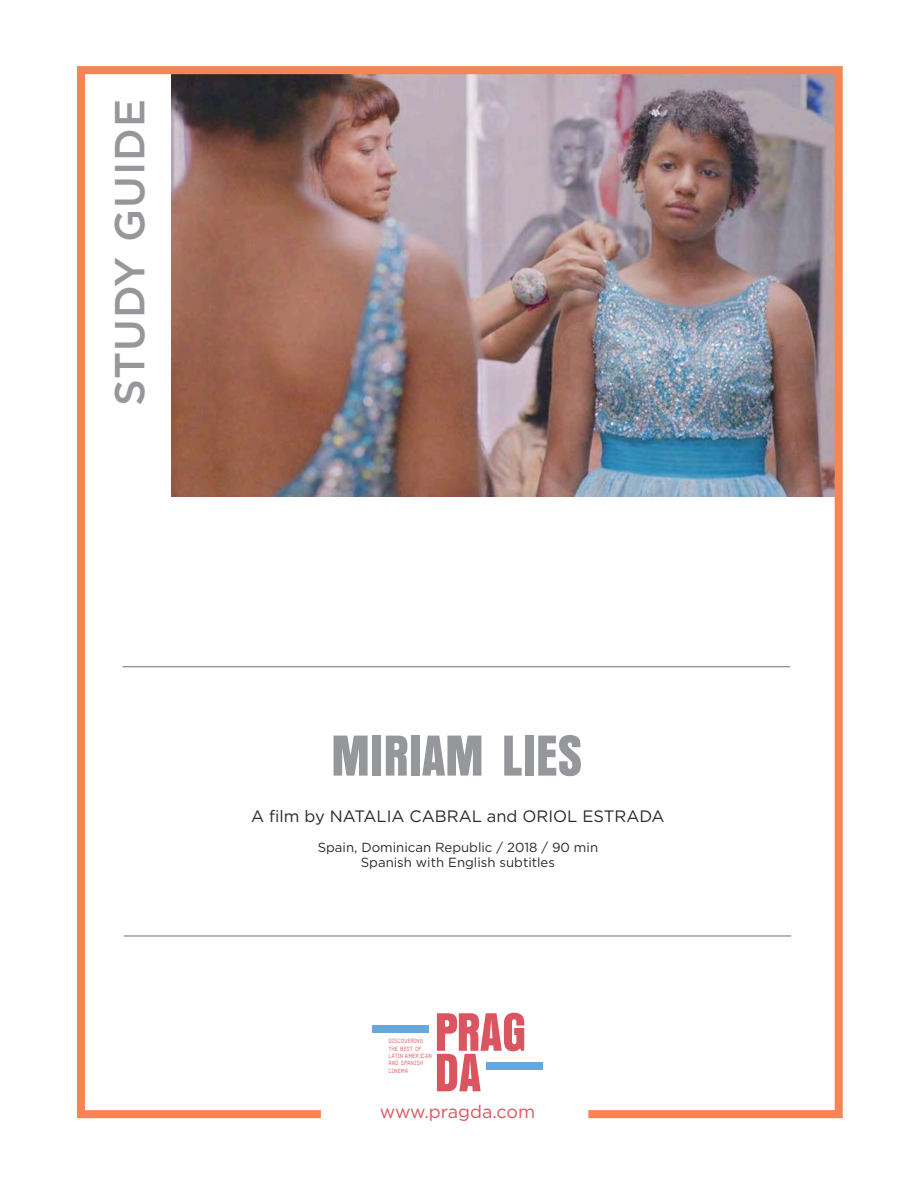
<style>
.page{position:relative;width:918px;height:1188px;background:#fff}
.page>*{position:absolute;margin:0;border:0;box-sizing:border-box;transform-origin:0 0}
.t1{font:60px "Anzeigen Grotesk W01";color:#95979a}
.t2{font:500 42px "Gotham HTF";letter-spacing:.025em;color:#95979a}
.t3{font:18px "Gotham HTF";color:#da5560}
.t4{font:16.5px "Gotham HTF";color:#2b292a}
.t5{font:13.2px/14.9px "Gotham HTF";color:#2b292a;text-align:center}
.t6{font:5.85px/7.4px "Storno";color:#da5560}
</style>
<div class="page">
<img style="left:77px;top:66px;width:766px;height:1053px">
<h2 class="t2" style="left:111px;top:406px;width:309px;rotate:-90deg">STUDY GUIDE</h2>
<h1 class="t1" style="left:331px;top:720px;width:253px">MIRIAM LIES</h1>
<p class="t4" style="left:251px;top:809px;width:415px">A film by NATALIA CABRAL and ORIOL ESTRADA</p>
<p class="t5" style="left:318px;top:840px;width:282px">Spain, Dominican Republic / 2018 / 90 min<br>Spanish with English subtitles</p>
<p class="t6" style="left:389px;top:1037px;width:45px">DISCOVERING<br>THE BEST OF<br>LATIN AMERICAN<br>AND SPANISH<br>CINEMA</p>
<h3 class="t3" style="left:380px;top:1104px;width:157px">www.pragda.com</h3>
</div>
